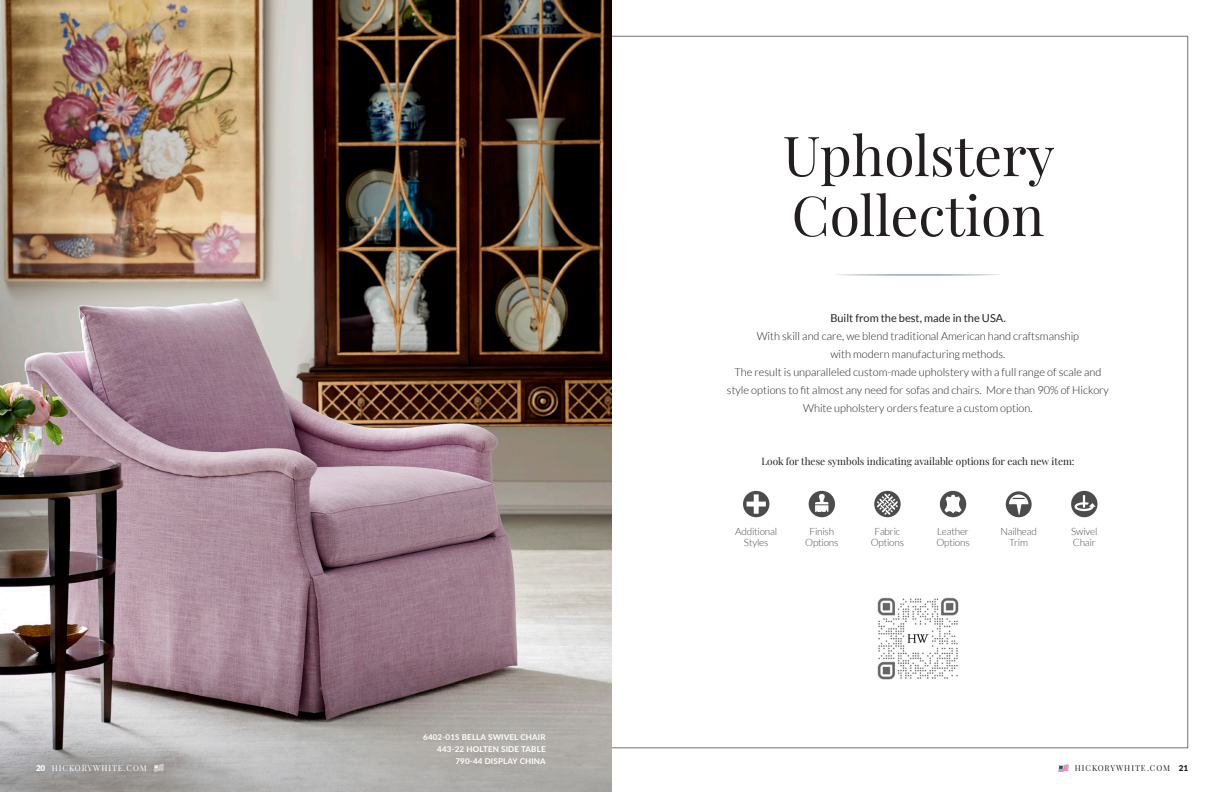
<style>
.page{position:relative;width:1224px;height:792px;background:#fff}
.page>*{position:absolute;margin:0;border:0;box-sizing:border-box;transform-origin:0 0}
.t1{font:55.3px/59.9px "Playfair Display";color:#231f20}
.t2{font:300 11px/18px "Lato";color:#231f20;text-align:center}
.t3{font:11px "Lato";color:#231f20}
.t4{font:300 10px/11px "Lato";letter-spacing:-.02em;color:#4c4c4c;text-align:center}
.t5{font:10px "Playfair Display";color:#231f20}
.t6{font:700 8px "Lato";letter-spacing:.02em;color:#fff}
.t7{font:8px "Playfair Display";letter-spacing:.12em;color:#231f20}
.t8{font:8px "Playfair Display";letter-spacing:.12em;color:#fff}
.s1{font-family:"Lato";font-weight:900}
</style>
<div class="page">
<svg style="left:1058px;top:764px;width:11px;height:8px"></svg>
<svg style="left:836px;top:274px;width:164px;height:2px"></svg>
<svg style="left:940px;top:491px;width:26px;height:26px"></svg>
<svg style="left:809px;top:491px;width:26px;height:26px"></svg>
<svg style="left:743px;top:491px;width:26px;height:26px"></svg>
<svg style="left:1071px;top:491px;width:27px;height:26px"></svg>
<svg style="left:1006px;top:491px;width:26px;height:26px"></svg>
<svg style="left:874px;top:491px;width:27px;height:26px"></svg>
<img style="left:877px;top:597px;width:82px;height:83px">
<img style="left:0;top:0;width:612px;height:652px">
<svg style="left:0;top:652px;width:612px;height:140px;background:#a49b9c"></svg>
<svg style="left:154px;top:763px;width:11px;height:8px"></svg>
<p class="t8" style="left:36px;top:762px;width:112px"><span class="s1">20</span> HICKORYWHITE.COM</p>
<p class="t6" style="left:423px;top:731px;width:124px">6402-01S BELLA SWIVEL CHAIR</p>
<p class="t6" style="left:437px;top:743px;width:110px">443-22 HOLTEN SIDE TABLE</p>
<p class="t6" style="left:455px;top:755px;width:92px">790-44 DISPLAY CHINA</p>
<p class="t1" style="left:783px;top:121px;width:273px">Upholstery<br>Collection</p>
<p class="t3" style="left:830px;top:312px;width:177px">Built from the best, made in the USA.</p>
<p class="t2" style="left:757px;top:328px;width:324px">With skill and care, we blend traditional American hand craftsmanship with modern manufacturing methods.</p>
<p class="t2" style="left:727px;top:364px;width:384px">The result is unparalleled custom-made upholstery with a full range of scale and style options to fit almost any need for sofas and chairs. More than 90% of Hickory<br>White upholstery orders feature a custom option.</p>
<p class="t5" style="left:761px;top:454px;width:315px">Look for these symbols indicating available options for each new item:</p>
<p class="t4" style="left:735px;top:526px;width:43px">Additional</p>
<p class="t4" style="left:744px;top:537px;width:26px">Styles</p>
<p class="t4" style="left:810px;top:526px;width:26px">Finish</p>
<p class="t4" style="left:805px;top:537px;width:35px">Options</p>
<p class="t4" style="left:874px;top:526px;width:27px">Fabric</p>
<p class="t4" style="left:871px;top:537px;width:35px">Options</p>
<p class="t4" style="left:937px;top:526px;width:33px">Leather</p>
<p class="t4" style="left:936px;top:537px;width:35px">Options</p>
<p class="t4" style="left:1000px;top:526px;width:38px">Nailhead<br>Trim</p>
<p class="t4" style="left:1071px;top:526px;width:28px">Swivel</p>
<p class="t4" style="left:1073px;top:537px;width:24px">Chair</p>
<p class="t7" style="left:1075px;top:762px;width:115px">HICKORYWHITE.COM <span class="s1">21</span></p>
</div>
